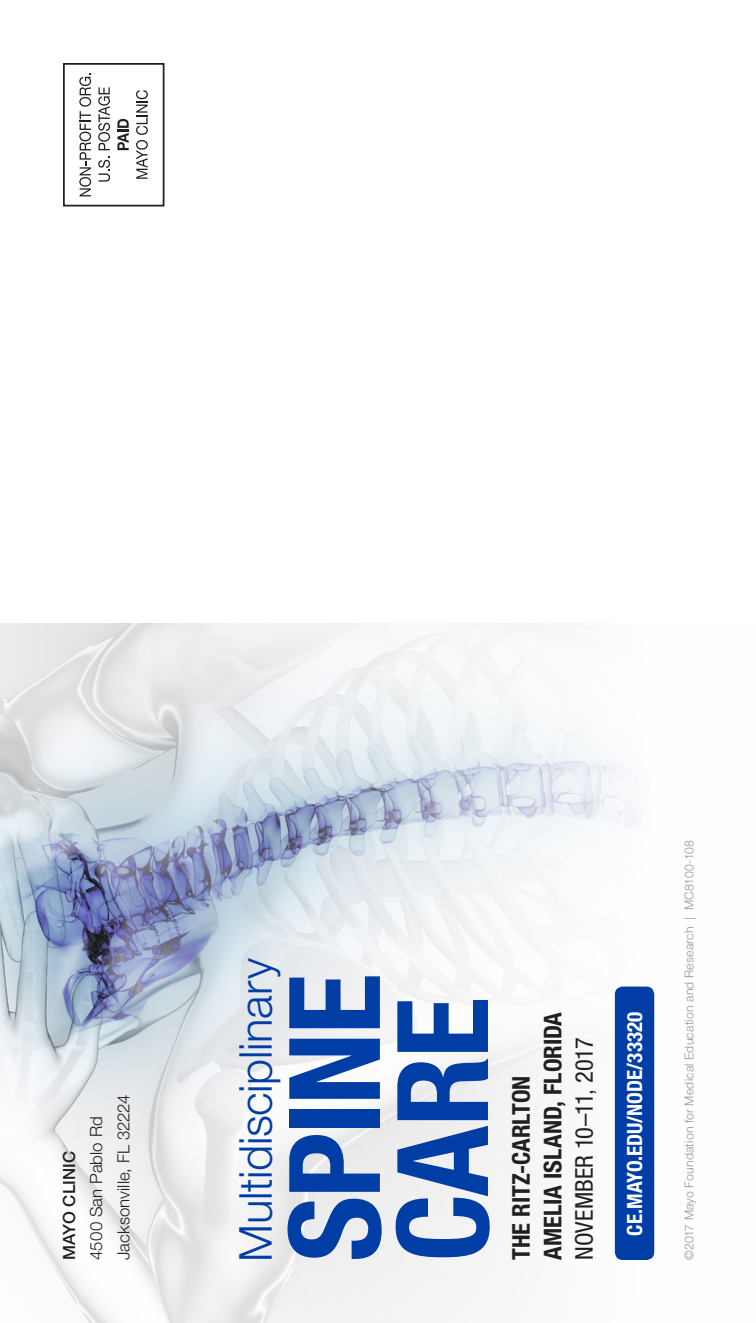
<style>
.page{position:relative;width:756px;height:1323px;background:#fff}
.page>*{position:absolute;margin:0;border:0;box-sizing:border-box;transform-origin:0 0}
.t1{font:700 condensed 126.88px "Helvetica Neue LT Std";letter-spacing:-.02em;color:#003da5}
.t2{font:300 45.5px "Helvetica Neue LT Std";letter-spacing:-.005em;color:#003da5}
.t3{font:700 condensed 24.5px "Helvetica Neue LT Std";color:#231f20}
.t4{font:condensed 24.5px "Helvetica Neue LT Std";letter-spacing:.005em;color:#231f20}
.t5{font:700 condensed 21px "Helvetica Neue LT Std";letter-spacing:-.005em;color:#fff}
.t6{font:300 16.8px "Helvetica Neue LT Std";letter-spacing:.005em;color:#231f20}
.t7{font:500 16.8px "Helvetica Neue LT Std";letter-spacing:.01em;color:#231f20}
.Copyright_and_MC{font:300 12.25px "Helvetica Neue LT Std";letter-spacing:.02em;color:#9d968d}
</style>
<div class="page">
<img style="left:0;top:624px;width:655px;height:699px">
<div style="left:63px;top:63px;width:101px;height:144px;border:2px solid #231f20"></div>
<svg style="left:79px;top:73px;width:12px;height:123px"></svg>
<svg style="left:98px;top:157px;width:12px;height:25px"></svg>
<svg style="left:98px;top:87px;width:12px;height:63px"></svg>
<svg style="left:117px;top:119px;width:12px;height:31px"></svg>
<svg style="left:136px;top:90px;width:12px;height:89px"></svg>
<div style="left:615px;top:987px;width:39px;height:273px;background:#003da5;border-radius:8px"></div>
<p class="t7" style="left:59px;top:1260px;width:111px;rotate:-90deg">MAYO CLINIC</p>
<p class="t6" style="left:86px;top:1260px;width:145px;rotate:-90deg">4500 San Pablo Rd</p>
<p class="t6" style="left:113px;top:1260px;width:167px;rotate:-90deg">Jacksonville, FL 32224</p>
<p class="t2" style="left:228px;top:1262px;width:305px;rotate:-90deg">Multidisciplinary</p>
<p class="t1" style="left:258px;top:1262px;width:290px;rotate:-90deg">SPINE</p>
<p class="t1" style="left:366px;top:1262px;width:266px;rotate:-90deg">CARE</p>
<p class="t3" style="left:506px;top:1260px;width:186px;rotate:-90deg">THE RITZ-CARLTON</p>
<p class="t3" style="left:538px;top:1260px;width:249px;rotate:-90deg">AMELIA ISLAND, FLORIDA</p>
<p class="t4" style="left:570px;top:1260px;width:224px;rotate:-90deg">NOVEMBER 10–11, 2017</p>
<p class="t5" style="left:622px;top:1236px;width:226px;rotate:-90deg">CE.MAYO.EDU/NODE/33320</p>
<p class="Copyright_and_MC" style="left:682px;top:1260px;width:422px;rotate:-90deg">©2017 Mayo Foundation for Medical Education and Research | MC8100-108</p>
</div>
